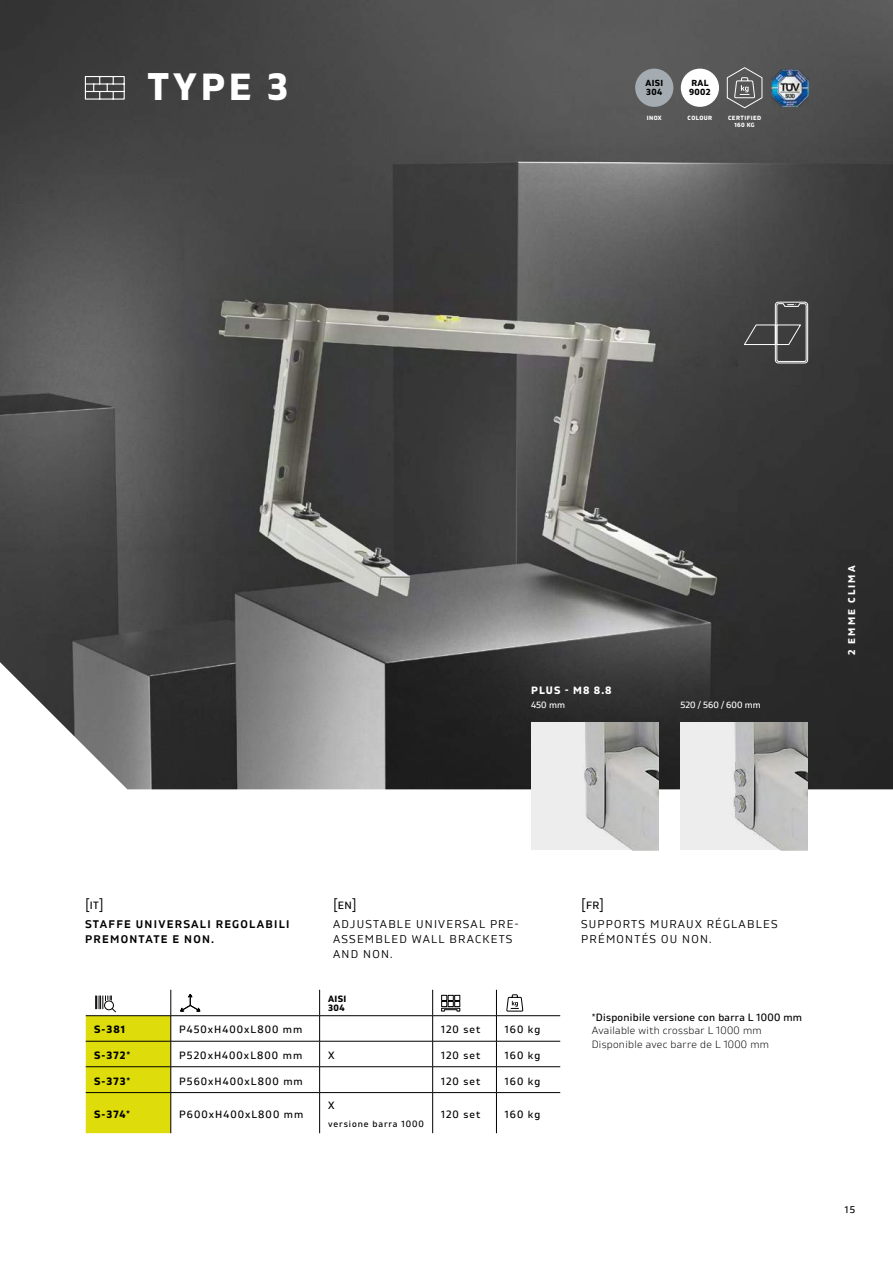
<style>
.page{position:relative;width:893px;height:1263px;background:#fff}
.page>*{position:absolute;margin:0;border:0;box-sizing:border-box;transform-origin:0 0}
.t1{font:700 37.5px "Gilam";color:#fff}
.t2{font:15px "Gilam";color:#000}
.t3{font:11.25px/15px "Gilam";letter-spacing:.11em;color:#000}
.t4{font:600 11.25px/15px "Gilam";letter-spacing:.11em;color:#000}
.t5{font:10.5px "Gilam";letter-spacing:.1em;color:#000}
.t6{font:300 10.5px/13.5px "Gilam";letter-spacing:.03em;color:#000}
.t7{font:10.5px "Gilam";letter-spacing:.03em;color:#000}
.t8{font:700 10.5px "Gilam";letter-spacing:.1em;color:#000}
.t9{font:700 10.5px "Gilam";letter-spacing:.105em;color:#fff}
.t10{font:700 9.75px "Gilam";letter-spacing:.22em;color:#fff}
.t11{font:9.75px "Gilam";color:#000}
.t12{font:9px "Gilam";letter-spacing:.01em;color:#fff}
.t13{font:9px "Gilam";letter-spacing:.1em;color:#000}
.t14{font:700 9px/9px "Gilam";letter-spacing:.04em;color:#000}
.t15{font:700 8.7px/8.7px "Gilam";letter-spacing:.04em;color:#000}
.t16{font:700 6px/7.2px "Gilam";letter-spacing:.08em;color:#fff;text-align:center}
.t17{font:700 6px "Gilam";letter-spacing:.06em;color:#fff}
.s1{font-size:10.5px}
</style>
<div class="page">
<img style="left:0;top:0;width:893px;height:789px">
<img style="left:531px;top:722px;width:128px;height:128px">
<img style="left:680px;top:722px;width:128px;height:128px">
<div style="left:635px;top:69px;width:38px;height:38px;background:#a4acb1;border-radius:50%"></div>
<svg style="left:743px;top:302px;width:65px;height:61px"></svg>
<img style="left:771px;top:69px;width:37px;height:37px">
<div style="left:681px;top:69px;width:38px;height:38px;background:#fff;border-radius:50%"></div>
<svg style="left:726px;top:68px;width:37px;height:41px"></svg>
<svg style="left:84px;top:75px;width:41px;height:25px"></svg>
<hr style="left:171px;top:1015px;width:149px;height:1px;background:#000">
<hr style="left:320px;top:1015px;width:113px;height:1px;background:#000">
<hr style="left:433px;top:1015px;width:63px;height:1px;background:#000">
<hr style="left:496px;top:1015px;width:64px;height:1px;background:#000">
<hr style="left:171px;top:1041px;width:149px;height:1px;background:#000">
<hr style="left:320px;top:1041px;width:113px;height:1px;background:#000">
<hr style="left:433px;top:1041px;width:63px;height:1px;background:#000">
<hr style="left:496px;top:1041px;width:64px;height:1px;background:#000">
<svg style="left:319px;top:990px;width:1px;height:102px"></svg>
<svg style="left:432px;top:990px;width:1px;height:102px"></svg>
<svg style="left:496px;top:990px;width:1px;height:102px"></svg>
<hr style="left:319px;top:1093px;width:1px;height:40px;background:#000">
<hr style="left:432px;top:1093px;width:1px;height:40px;background:#000">
<hr style="left:496px;top:1093px;width:1px;height:40px;background:#000">
<hr style="left:171px;top:1066px;width:149px;height:1px;background:#000">
<hr style="left:320px;top:1066px;width:113px;height:1px;background:#000">
<hr style="left:433px;top:1066px;width:63px;height:1px;background:#000">
<hr style="left:496px;top:1066px;width:64px;height:1px;background:#000">
<hr style="left:171px;top:1092px;width:149px;height:1px;background:#000">
<hr style="left:320px;top:1092px;width:113px;height:1px;background:#000">
<hr style="left:433px;top:1092px;width:63px;height:1px;background:#000">
<hr style="left:496px;top:1092px;width:64px;height:1px;background:#000">
<svg style="left:86px;top:990px;width:86px;height:143px"></svg>
<svg style="left:180px;top:993px;width:21px;height:19px"></svg>
<svg style="left:441px;top:994px;width:20px;height:18px"></svg>
<svg style="left:506px;top:994px;width:18px;height:18px"></svg>
<h1 class="t1" style="left:148px;top:59px;width:142px">TYPE 3</h1>
<p class="t15" style="left:645px;top:79px;width:19px">AISI<br>304</p>
<p class="t17" style="left:647px;top:114px;width:16px">INOX</p>
<p class="t15" style="left:689px;top:79px;width:23px">RAL<br>9002</p>
<p class="t17" style="left:688px;top:114px;width:26px">COLOUR</p>
<p class="t16" style="left:728px;top:114px;width:35px">CERTIFIED<br>160 KG</p>
<p class="t9" style="left:531px;top:683px;width:82px">PLUS - M8 8.8</p>
<p class="t12" style="left:531px;top:698px;width:35px">450 mm</p>
<p class="t12" style="left:680px;top:698px;width:82px">520 / 560 / 600 mm</p>
<p class="t10" style="left:844px;top:655px;width:91px;rotate:-90deg">2 EMME CLIMA</p>
<h2 class="t2" style="left:85px;top:892px;width:20px">[<span class="s1">IT</span>]</h2>
<p class="t4" style="left:85px;top:916px;width:206px">STAFFE UNIVERSALI REGOLABILI<br>PREMONTATE E NON.</p>
<h2 class="t2" style="left:333px;top:892px;width:25px">[<span class="s1">EN</span>]</h2>
<p class="t3" style="left:333px;top:916px;width:187px">ADJUSTABLE UNIVERSAL PRE-<br>ASSEMBLED WALL BRACKETS<br>AND NON.</p>
<p class="t14" style="left:328px;top:994px;width:20px">AISI<br>304</p>
<p class="t8" style="left:94px;top:1022px;width:32px">S-381</p>
<p class="t5" style="left:179px;top:1022px;width:125px">P450xH400xL800 mm</p>
<p class="t5" style="left:441px;top:1022px;width:41px">120 set</p>
<p class="t5" style="left:505px;top:1022px;width:37px">160 kg</p>
<p class="t8" style="left:94px;top:1047px;width:38px">S-372*</p>
<p class="t5" style="left:179px;top:1047px;width:124px">P520xH400xL800 mm</p>
<p class="t5" style="left:328px;top:1047px;width:8px">X</p>
<p class="t5" style="left:441px;top:1047px;width:41px">120 set</p>
<p class="t5" style="left:505px;top:1047px;width:37px">160 kg</p>
<p class="t8" style="left:94px;top:1073px;width:38px">S-373*</p>
<p class="t5" style="left:179px;top:1073px;width:125px">P560xH400xL800 mm</p>
<p class="t5" style="left:441px;top:1073px;width:41px">120 set</p>
<p class="t5" style="left:505px;top:1073px;width:37px">160 kg</p>
<p class="t8" style="left:94px;top:1106px;width:37px">S-374*</p>
<p class="t5" style="left:179px;top:1106px;width:126px">P600xH400xL800 mm</p>
<p class="t5" style="left:328px;top:1097px;width:8px">X</p>
<p class="t13" style="left:328px;top:1117px;width:97px">versione barra 1000</p>
<p class="t5" style="left:441px;top:1106px;width:41px">120 set</p>
<p class="t5" style="left:505px;top:1106px;width:37px">160 kg</p>
<h2 class="t2" style="left:581px;top:892px;width:24px">[<span class="s1">FR</span>]</h2>
<p class="t3" style="left:581px;top:916px;width:198px">SUPPORTS MURAUX RÉGLABLES<br>PRÉMONTÉS OU NON.</p>
<p class="t7" style="left:592px;top:1009px;width:212px">*Disponibile versione con barra L 1000 mm</p>
<p class="t6" style="left:592px;top:1023px;width:179px">Available with crossbar L 1000 mm<br>Disponible avec barre de L 1000 mm</p>
<p class="t11" style="left:845px;top:1202px;width:12px">15</p>
</div>
